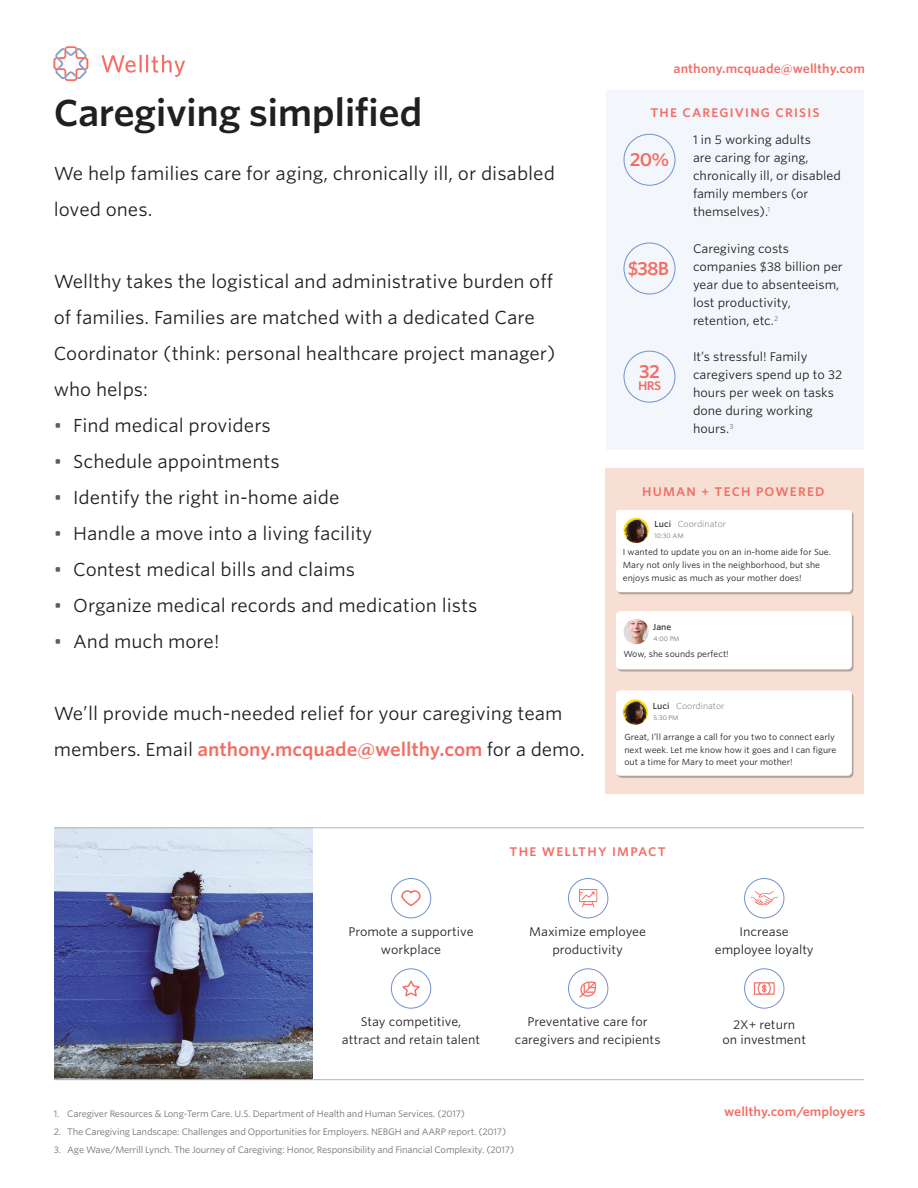
<style>
.page{position:relative;width:918px;height:1188px;background:#fff}
.page>*{position:absolute;margin:0;border:0;box-sizing:border-box;transform-origin:0 0}
.t1{font:600 36px "Whitney S Sm";letter-spacing:-.015em;color:#1f2020}
.t2{font:18px/36px "Whitney S Sm";color:#1f2020}
.t3{font:600 18px "Whitney S Sm";letter-spacing:-.05em;color:#f26e65}
.t4{font:12px/18px "Whitney S Sm";color:#231f20;text-align:center}
.t5{font:600 12px "Whitney S Sm";letter-spacing:.1em;color:#f26e65}
.t6{font:600 12px "Whitney S Sm";color:#f26e65}
.t7{font:600 12px "Whitney S Sm";letter-spacing:.05em;color:#f26e65}
.t8{font:9px "Whitney S Sm";letter-spacing:-.02em;color:#717274}
.t9{font:8.4px/12.6px "Whitney S Sm";color:#1f2020}
.t10{font:300 8.4px "Whitney S Sm";color:#727375}
.t11{font:500 8.4px "Whitney S Sm";color:#1f2020}
.t12{font:6.3px "Whitney S Sm";color:#727375}
.s1{color:#615e5e}
.s2{font-weight:600;color:#f26e65}
.s3{font-weight:500;color:#1f2020}
</style>
<div class="page">
<div style="left:606px;top:90px;width:258px;height:360px;background:#f3f6fb"></div>
<div style="left:624px;top:134px;width:51px;height:52px;border:1px solid #7491ca;border-radius:50%"></div>
<img style="left:54px;top:829px;width:258px;height:250px">
<div style="left:624px;top:243px;width:51px;height:51px;border:1px solid #7491ca;border-radius:50%"></div>
<div style="left:624px;top:351px;width:51px;height:52px;border:1px solid #7491ca;border-radius:50%"></div>
<hr style="left:54px;top:828px;width:810px;height:1px;background:#b5b6b6">
<hr style="left:54px;top:1079px;width:810px;height:1px;background:#b5b6b6">
<div style="left:391px;top:878px;width:40px;height:40px;border:1px solid #7491ca;border-radius:50%"></div>
<div style="left:391px;top:968px;width:40px;height:41px;border:1px solid #7491ca;border-radius:50%"></div>
<div style="left:568px;top:878px;width:40px;height:40px;border:1px solid #7491ca;border-radius:50%"></div>
<div style="left:744px;top:878px;width:40px;height:40px;border:1px solid #7491ca;border-radius:50%"></div>
<div style="left:568px;top:968px;width:40px;height:41px;border:1px solid #7491ca;border-radius:50%"></div>
<div style="left:744px;top:968px;width:40px;height:41px;border:1px solid #7491ca;border-radius:50%"></div>
<svg style="left:751px;top:891px;width:27px;height:14px"></svg>
<svg style="left:402px;top:981px;width:18px;height:16px"></svg>
<svg style="left:754px;top:982px;width:21px;height:13px"></svg>
<svg style="left:579px;top:982px;width:17px;height:16px"></svg>
<svg style="left:401px;top:890px;width:20px;height:16px"></svg>
<svg style="left:579px;top:889px;width:18px;height:18px"></svg>
<div style="left:605px;top:468px;width:258px;height:326px;background:#f7dfd4"></div>
<div style="left:617px;top:511px;width:236px;height:83px;background:#c3b5ae;border-radius:4px"></div>
<div style="left:616px;top:510px;width:236px;height:82px;background:#fff"></div>
<svg style="left:624px;top:518px;width:25px;height:25px"></svg>
<img style="left:624px;top:520px;width:25px;height:23px">
<div style="left:617px;top:613px;width:236px;height:59px;background:linear-gradient(to right,#d4cac5,#d1c7c2);border-radius:4px"></div>
<div style="left:616px;top:611px;width:236px;height:58px;background:#fff;border-radius:4px"></div>
<img style="left:624px;top:619px;width:25px;height:25px;border-radius:13px">
<div style="left:617px;top:692px;width:236px;height:86px;background:#b4a39a;border-radius:4px"></div>
<div style="left:616px;top:690px;width:236px;height:86px;background:#fff;border-radius:4px"></div>
<svg style="left:623px;top:699px;width:25px;height:26px"></svg>
<img style="left:623px;top:701px;width:25px;height:24px">
<svg style="left:53px;top:46px;width:35px;height:35px"></svg>
<svg style="left:101px;top:55px;width:84px;height:22px"></svg>
<h1 class="t1" style="left:54px;top:88px;width:370px">Caregiving simplified</h1>
<p class="t2" style="left:54px;top:155px;width:503px">We help families care for aging, chronically ill, or disabled loved ones.</p>
<p class="t2" style="left:54px;top:263px;width:503px">Wellthy takes the logistical and administrative burden off of families. Families are matched with a dedicated Care Coordinator (think: personal healthcare project manager) who helps:</p>
<p class="t2" style="left:54px;top:407px;width:219px"><span class="s1">•</span> Find medical providers</p>
<p class="t2" style="left:54px;top:443px;width:227px"><span class="s1">•</span> Schedule appointments</p>
<p class="t2" style="left:54px;top:479px;width:287px"><span class="s1">•</span> Identify the right in-home aide</p>
<p class="t2" style="left:54px;top:515px;width:320px"><span class="s1">•</span> Handle a move into a living facility</p>
<p class="t2" style="left:54px;top:551px;width:303px"><span class="s1">•</span> Contest medical bills and claims</p>
<p class="t2" style="left:54px;top:587px;width:425px"><span class="s1">•</span> Organize medical records and medication lists</p>
<p class="t2" style="left:54px;top:623px;width:167px"><span class="s1">•</span> And much more!</p>
<p class="t2" style="left:54px;top:695px;width:533px">We’ll provide much-needed relief for your caregiving team members. Email <span class="s2">anthony.mcquade@wellthy.com</span> for a demo.</p>
<p class="t6" style="left:674px;top:60px;width:193px">anthony.mcquade@wellthy.com</p>
<p class="t5" style="left:650px;top:105px;width:171px">THE CAREGIVING CRISIS</p>
<p class="t3" style="left:630px;top:147px;width:41px">20%</p>
<p class="t3" style="left:628px;top:256px;width:43px">$38B</p>
<p class="t3" style="left:639px;top:359px;width:22px">32</p>
<p class="t7" style="left:638px;top:377px;width:25px">HRS</p>
<p class="t4" style="left:693px;top:130px;width:150px;text-align:left">1 in 5 working adults<br>are caring for aging, chronically ill, or disabled family members (or themselves).<sup>1</sup></p>
<p class="t4" style="left:693px;top:239px;width:151px;text-align:left">Caregiving costs companies $38 billion per year due to absenteeism, lost productivity, retention, etc.<sup>2</sup></p>
<p class="t4" style="left:693px;top:347px;width:151px;text-align:left">It’s stressful! Family caregivers spend up to 32 hours per week on tasks done during working hours.<sup>3</sup></p>
<p class="t5" style="left:642px;top:483px;width:184px">HUMAN + TECH POWERED</p>
<p class="t10" style="left:654px;top:518px;width:73px"><span class="s3">Luci</span> Coordinator</p>
<p class="t12" style="left:654px;top:532px;width:31px">10:30 AM</p>
<p class="t9" style="left:623px;top:546px;width:210px">I wanted to update you on an in-home aide for Sue.<br>Mary not only lives in the neighborhood, but she enjoys music as much as your mother does!</p>
<p class="t11" style="left:653px;top:621px;width:20px">Jane</p>
<p class="t12" style="left:654px;top:634px;width:27px">4:00 PM</p>
<p class="t9" style="left:623px;top:647px;width:107px">Wow, she sounds perfect!</p>
<p class="t10" style="left:653px;top:700px;width:73px"><span class="s3">Luci</span> Coordinator</p>
<p class="t12" style="left:654px;top:713px;width:26px">5:30 PM</p>
<p class="t9" style="left:624px;top:731px;width:213px">Great, I’ll arrange a call for you two to connect early next week. Let me know how it goes and I can figure out a time for Mary to meet your mother!</p>
<p class="t5" style="left:510px;top:843px;width:158px">THE WELLTHY IMPACT</p>
<p class="t4" style="left:348px;top:922px;width:127px">Promote a supportive workplace</p>
<p class="t4" style="left:529px;top:922px;width:119px">Maximize employee productivity</p>
<p class="t4" style="left:715px;top:922px;width:101px">Increase employee loyalty</p>
<p class="t4" style="left:342px;top:1013px;width:140px">Stay competitive, attract and retain talent</p>
<p class="t4" style="left:515px;top:1013px;width:147px">Preventative care for caregivers and recipients</p>
<p class="t4" style="left:722px;top:1018px;width:85px;line-height:14.4px">2X+ return<br>on investment</p>
<p class="t8" style="left:54px;top:1107px;width:413px">1. Caregiver Resources &amp; Long-Term Care. U.S. Department of Health and Human Services. (2017)</p>
<p class="t8" style="left:54px;top:1125px;width:454px">2. The Caregiving Landscape: Challenges and Opportunities for Employers. NEBGH and AARP report. (2017)</p>
<p class="t8" style="left:54px;top:1143px;width:462px">3. Age Wave/Merrill Lynch. The Journey of Caregiving: Honor, Responsibility and Financial Complexity. (2017)</p>
<p class="t6" style="left:724px;top:1103px;width:143px">wellthy.com/employers</p>
</div>
